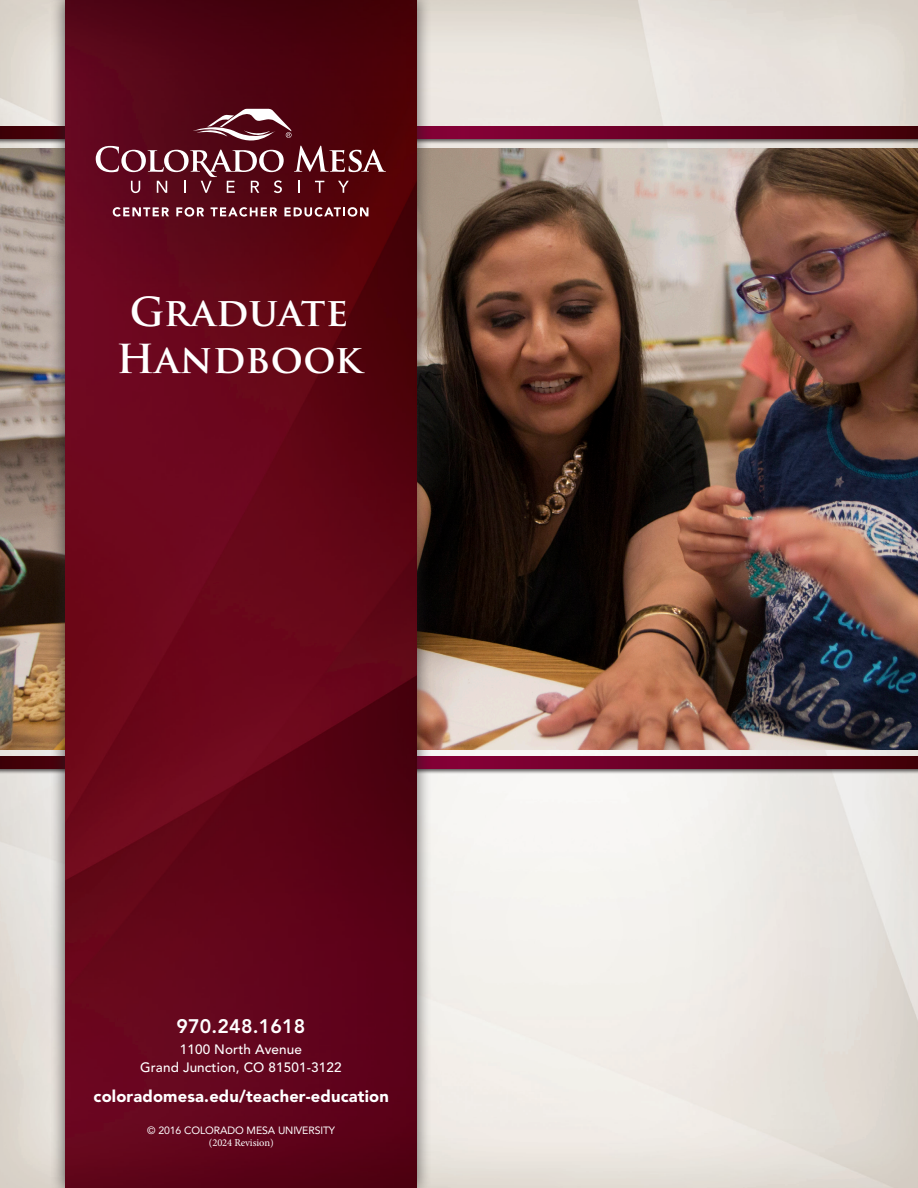
<style>
.page{position:relative;width:918px;height:1188px;background:#fff}
.page>*{position:absolute;margin:0;border:0;box-sizing:border-box;transform-origin:0 0}
.t1{font:700 39px "Trajan Pro";letter-spacing:.01em;color:#fff}
.t2{font:800 19.5px "Avenir";letter-spacing:.01em;color:#fff}
.t3{font:900 16.5px "Avenir";letter-spacing:.01em;color:#fff}
.t4{font:500 13.5px/18px "Avenir";letter-spacing:.01em;color:#fff;text-align:center}
.t5{font:10.5px/12.3px "Avenir";letter-spacing:-.01em;color:#fff;text-align:center}
.s1{font-family:"Minion Pro"}
</style>
<div class="page">
<img style="left:0;top:148px;width:918px;height:602px">
<div style="left:0;top:756px;width:918px;height:18px;background:#231f20;opacity:.75"></div>
<svg style="left:0;top:757px;width:918px;height:11px;background:#63001f"></svg>
<div style="left:0;top:126px;width:918px;height:18px;background:#231f20;opacity:.75"></div>
<svg style="left:0;top:127px;width:918px;height:11px;background:#63001f"></svg>
<div style="left:50px;top:0;width:382px;height:1188px;background:#231f20;opacity:.75"></div>
<img style="left:65px;top:0;width:351px;height:1188px">
<svg style="left:113px;top:207px;width:56px;height:10px"></svg>
<svg style="left:176px;top:207px;width:28px;height:10px"></svg>
<svg style="left:211px;top:207px;width:66px;height:10px"></svg>
<svg style="left:284px;top:207px;width:84px;height:10px"></svg>
<svg style="left:96px;top:109px;width:290px;height:84px;background:#6b2633"></svg>
<p class="t1" style="left:130px;top:288px;width:220px">Graduate</p>
<p class="t1" style="left:117px;top:334px;width:247px">Handbook</p>
<p class="t2" style="left:176px;top:1015px;width:131px">970.248.1618</p>
<p class="t4" style="left:140px;top:1041px;width:203px">1100 North Avenue<br>Grand Junction, CO 81501-3122</p>
<p class="t3" style="left:94px;top:1087px;width:297px">coloradomesa.edu/teacher-education</p>
<p class="t5" style="left:147px;top:1124px;width:189px">© 2016 COLORADO MESA UNIVERSITY <span class="s1">(2024 Revision)</span></p>
</div>
